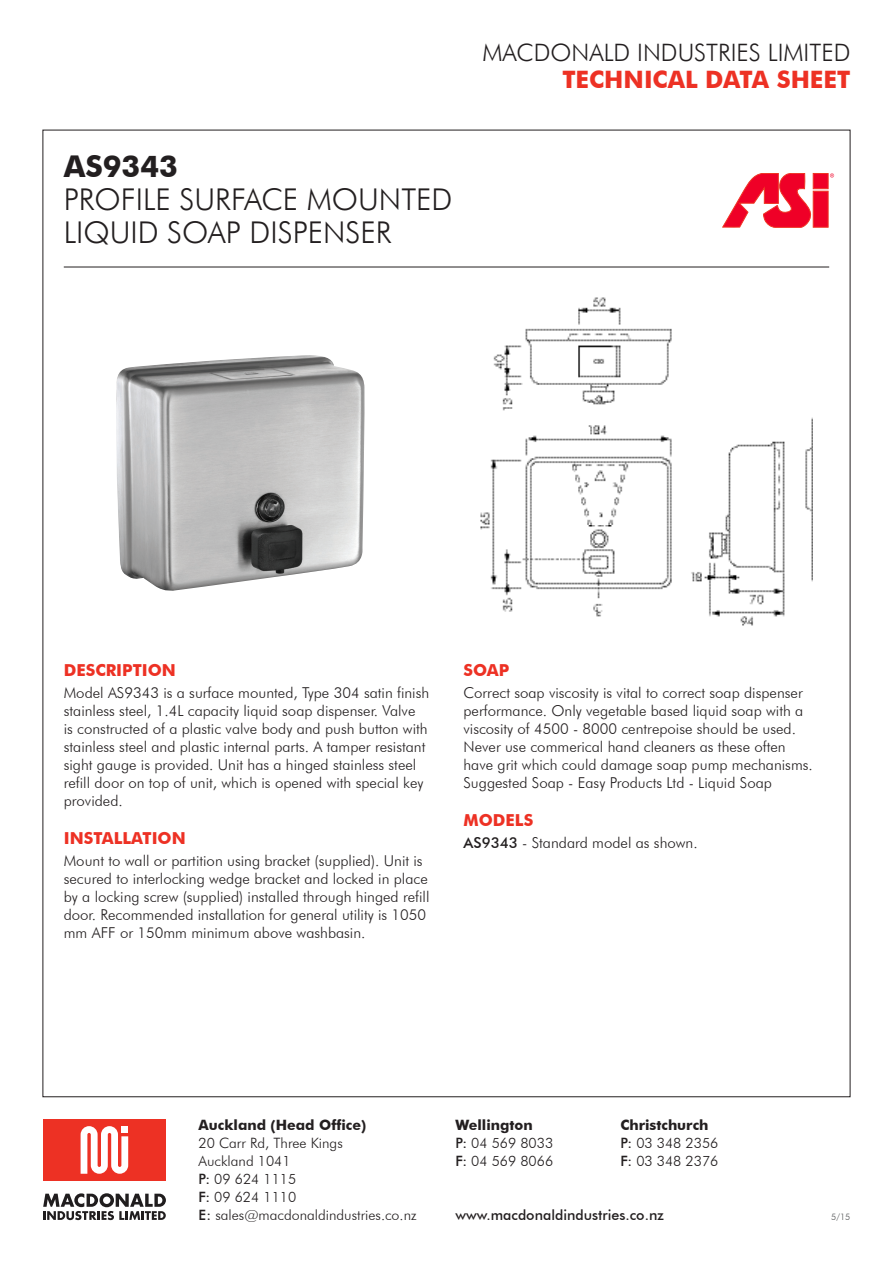
<style>
.page{position:relative;width:893px;height:1263px;background:#fff}
.page>*{position:absolute;margin:0;border:0;box-sizing:border-box;transform-origin:0 0}
.t1{font:300 30px/33px "Futura BT";color:#231f20}
.t2{font:700 30px "Futura BT";color:#231f20}
.t3{font:300 24px/27px "Futura BT";color:#231f20;text-align:right}
.t4{font:700 16.5px "Futura BT";color:#ed3124}
.t5{font:300 15px/18px "Futura BT";color:#231f20}
.t6{font:300 14.25px/18px "Futura BT";color:#231f20}
.t7{font:700 14.25px/18px "Futura BT";color:#231f20}
.t8{font:500 14.25px "Futura BT";color:#231f20}
.t9{font:300 9px "Futura BT";color:#545557}
.s1{font-weight:700;color:#ed3124}
.s2{font-weight:500}
.s3{font-weight:300}
</style>
<div class="page">
<hr style="left:64px;top:267px;width:765px;height:1px;background:#231f20">
<div style="left:43px;top:1119px;width:123px;height:61px;background:#ed3124"></div>
<svg style="left:81px;top:1126px;width:47px;height:48px"></svg>
<svg style="left:43px;top:1193px;width:123px;height:27px"></svg>
<img style="left:116px;top:355px;width:249px;height:236px">
<svg style="left:722px;top:173px;width:112px;height:54px"></svg>
<img style="left:480px;top:297px;width:332px;height:329px">
<p class="t2" style="left:64px;top:148px;width:116px">AS9343</p>
<p class="t1" style="left:64px;top:182px;width:390px">PROFILE SURFACE MOUNTED<br>LIQUID SOAP DISPENSER</p>
<p class="t3" style="left:483px;top:39px;width:369px">MACDONALD INDUSTRIES LIMITED<br><span class="s1">TECHNICAL DATA SHEET</span></p>
<p class="t4" style="left:64px;top:660px;width:114px">DESCRIPTION</p>
<p class="t5" style="left:64px;top:684px;width:367px">Model AS9343 is a surface mounted, Type 304 satin finish stainless steel, 1.4L capacity liquid soap dispenser. Valve<br>is constructed of a plastic valve body and push button with stainless steel and plastic internal parts. A tamper resistant sight gauge is provided. Unit has a hinged stainless steel refill door on top of unit, which is opened with special key provided.</p>
<p class="t4" style="left:64px;top:828px;width:123px">INSTALLATION</p>
<p class="t5" style="left:64px;top:852px;width:367px">Mount to wall or partition using bracket (supplied). Unit is secured to interlocking wedge bracket and locked in place by a locking screw (supplied) installed through hinged refill door. Recommended installation for general utility is 1050 mm AFF or 150mm minimum above washbasin.</p>
<p class="t4" style="left:463px;top:660px;width:47px">SOAP</p>
<p class="t5" style="left:463px;top:683px;width:351px">Correct soap viscosity is vital to correct soap dispenser performance. Only vegetable based liquid soap with a viscosity of 4500 - 8000 centrepoise should be used.<br>Never use commerical hand cleaners as these often have grit which could damage soap pump mechanisms.<br>Suggested Soap - Easy Products Ltd - Liquid Soap</p>
<p class="t4" style="left:463px;top:810px;width:71px">MODELS</p>
<p class="t5" style="left:463px;top:833px;width:236px"><span class="s2">AS9343</span> - Standard model as shown.</p>
<p class="t7" style="left:199px;top:1116px;width:169px">Auckland (Head Office)<br><span class="s3">20 Carr Rd, Three Kings</span></p>
<p class="t6" style="left:199px;top:1152px;width:94px">Auckland 1041</p>
<p class="t6" style="left:199px;top:1170px;width:99px"><span class="s2">P:</span> 09 624 1115</p>
<p class="t6" style="left:199px;top:1188px;width:99px"><span class="s2">F:</span> 09 624 1110</p>
<p class="t6" style="left:199px;top:1206px;width:219px"><span class="s2">E:</span> sales@macdonaldindustries.co.nz</p>
<p class="t7" style="left:455px;top:1116px;width:79px">Wellington</p>
<p class="t6" style="left:455px;top:1134px;width:99px"><span class="s2">P:</span> 04 569 8033<br><span class="s2">F:</span> 04 569 8066</p>
<p class="t7" style="left:620px;top:1116px;width:90px">Christchurch</p>
<p class="t6" style="left:620px;top:1134px;width:100px"><span class="s2">P:</span> 03 348 2356<br><span class="s2">F:</span> 03 348 2376</p>
<p class="t8" style="left:455px;top:1206px;width:210px">www.macdonaldindustries.co.nz</p>
<p class="t9" style="left:831px;top:1211px;width:21px">5/15</p>
</div>
